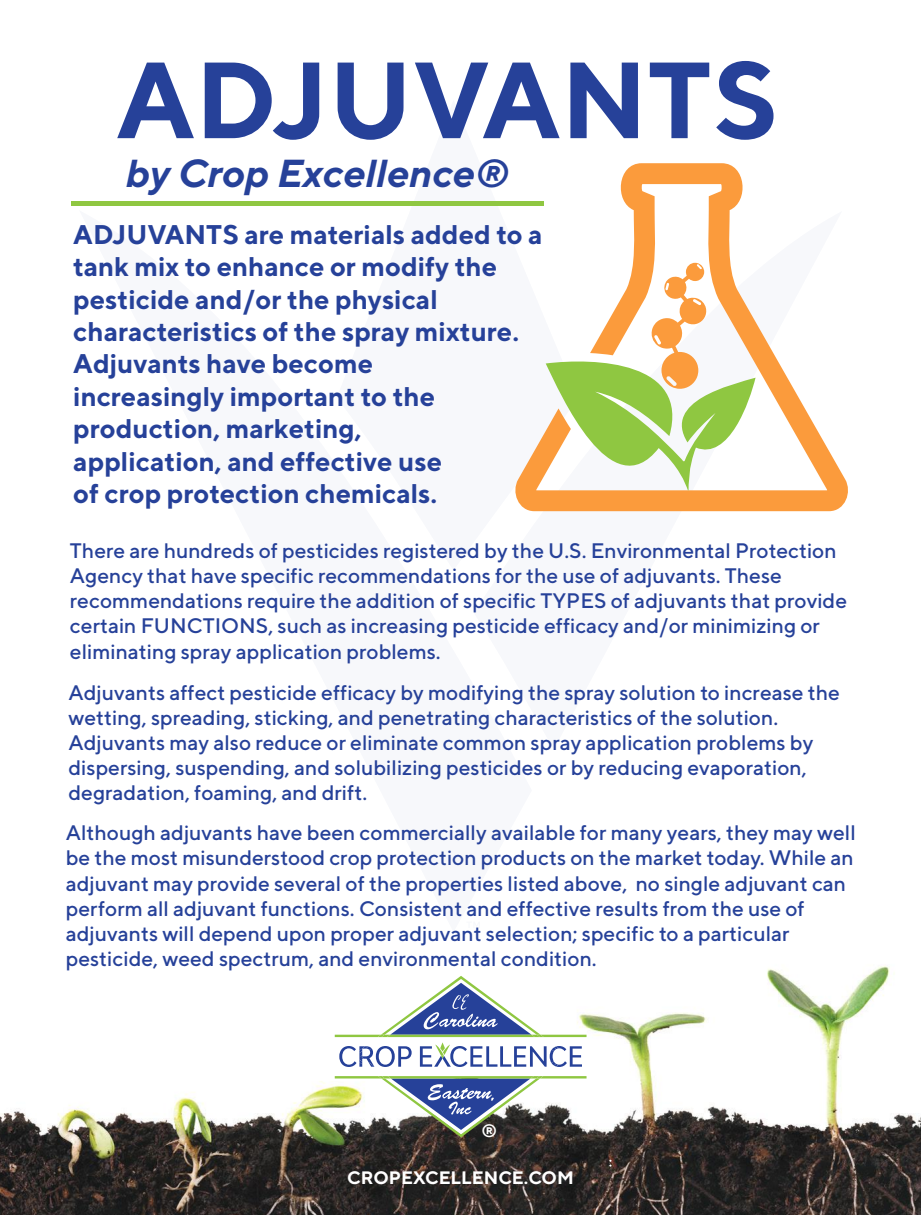
<style>
.page{position:relative;width:921px;height:1215px;background:#fff}
.page>*{position:absolute;margin:0;border:0;box-sizing:border-box;transform-origin:0 0}
.t1{font:700 108px "TT Norms";color:#264199}
.t2{font:italic 700 39px "TT Norms";color:#264199}
.t3{font:700 27px/32.4px "TT Norms";color:#264199}
.t4{font:500 21px/25.2px "TT Norms";color:#264199}
.t5{font:700 18px "TT Norms";color:#fff}
</style>
<div class="page">
<img style="left:0;top:966px;width:921px;height:249px">
<div style="left:335px;top:1036px;width:251px;height:41px;background:#fff"></div>
<svg style="left:335px;top:1076px;width:251px;height:61px"></svg>
<svg style="left:335px;top:976px;width:251px;height:91px"></svg>
<svg style="left:609px;top:1160px;width:2px;height:7px"></svg>
<svg style="left:515px;top:163px;width:333px;height:348px"></svg>
<svg style="left:546px;top:263px;width:209px;height:246px"></svg>
<div style="left:71px;top:201px;width:473px;height:5px;background:#8fc741"></div>
<h1 class="t1" style="left:116px;top:32px;width:664px">ADJUVANTS</h1>
<h2 class="t2" style="left:126px;top:148px;width:385px">by Crop Excellence®</h2>
<p class="t3" style="left:73px;top:217px;width:471px">ADJUVANTS are materials added to a tank mix to enhance or modify the pesticide and/or the physical characteristics of the spray mixture.<br>Adjuvants have become<br>increasingly important to the production, marketing,<br>application, and effective use<br>of crop protection chemicals.</p>
<p class="t4" style="left:70px;top:537px;width:779px">There are hundreds of pesticides registered by the U.S. Environmental Protection Agency that have specific recommendations for the use of adjuvants. These recommendations require the addition of specific TYPES of adjuvants that provide certain FUNCTIONS, such as increasing pesticide efficacy and/or minimizing or eliminating spray application problems.</p>
<p class="t4" style="left:68px;top:679px;width:773px">Adjuvants affect pesticide efficacy by modifying the spray solution to increase the wetting, spreading, sticking, and penetrating characteristics of the solution.<br>Adjuvants may also reduce or eliminate common spray application problems by dispersing, suspending, and solubilizing pesticides or by reducing evaporation, degradation, foaming, and drift.</p>
<p class="t4" style="left:66px;top:820px;width:791px">Although adjuvants have been commercially available for many years, they may well be the most misunderstood crop protection products on the market today. While an adjuvant may provide several of the properties listed above, no single adjuvant can perform all adjuvant functions. Consistent and effective results from the use of adjuvants will depend upon proper adjuvant selection; specific to a particular pesticide, weed spectrum, and environmental condition.</p>
<p class="t5" style="left:481px;top:1120px;width:17px">®</p>
<p class="t5" style="left:347px;top:1166px;width:228px">CROPEXCELLENCE.COM</p>
</div>
